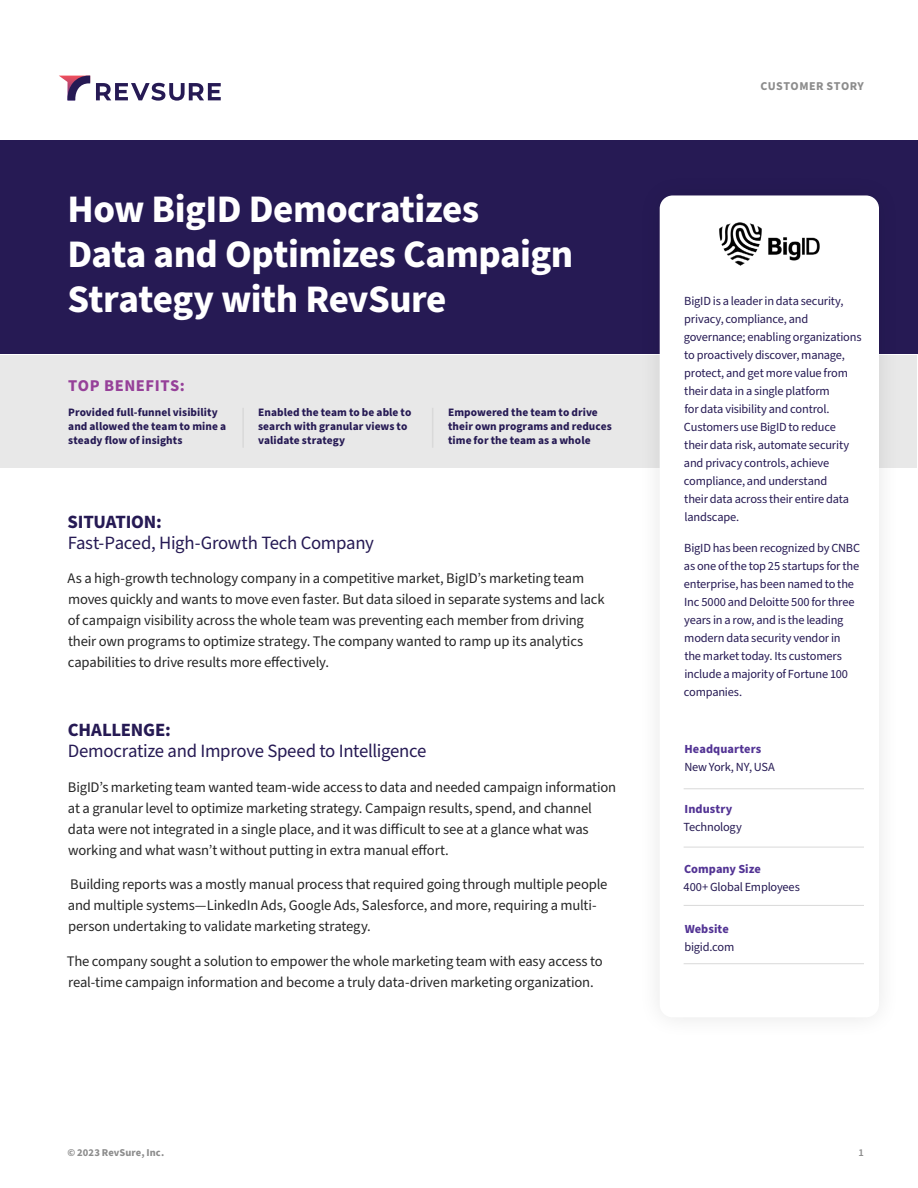
<style>
.page{position:relative;width:918px;height:1188px;background:#fff}
.page>*{position:absolute;margin:0;border:0;box-sizing:border-box;transform-origin:0 0}
.t1{font:700 39px/45px "Source Sans Pro";letter-spacing:-.015em;color:#fff}
.t2{font:18.75px "Source Sans Pro";letter-spacing:-.02em;color:#261a54}
.t3{font:700 18.75px "Source Sans Pro";letter-spacing:-.01em;color:#261a54}
.t4{font:700 16.5px "Source Sans Pro";letter-spacing:.035em;color:#964099}
.t5{font:14.7px/21px "Source Sans Pro";letter-spacing:-.015em;color:#262626}
.t6{font:12.3px/18px "Source Sans Pro";letter-spacing:-.015em;color:#261a54}
.t7{font:700 12.3px "Source Sans Pro";letter-spacing:.005em;color:#523394}
.t8{font:700 12px "Source Sans Pro";letter-spacing:.045em;color:#8c8c8c}
.t9{font:700 11.4px/14.2px "Source Sans Pro";letter-spacing:.005em;color:#261a54}
.t10{font:700 10.5px "Source Sans Pro";letter-spacing:.01em;color:#8c8c8c}
.t11{font:600 10.5px "Source Sans Pro";color:#8c8c8c}
</style>
<div class="page">
<div style="left:1px;top:355px;width:916px;height:113px;background:#e8e8e8"></div>
<div style="left:0;top:140px;width:918px;height:214px;background:#261a54"></div>
<div style="left:637px;top:172px;width:265px;height:868px;background:#000;opacity:.1"></div>
<div style="left:660px;top:195px;width:219px;height:822px;background:#fff;border-radius:13px"></div>
<svg style="left:96px;top:83px;width:125px;height:18px"></svg>
<svg style="left:59px;top:76px;width:31px;height:24px"></svg>
<img style="left:719px;top:222px;width:101px;height:44px">
<hr style="left:684px;top:963px;width:180px;height:1px;background:#d9d9d9">
<hr style="left:684px;top:788px;width:180px;height:1px;background:#d9d9d9">
<hr style="left:684px;top:847px;width:180px;height:1px;background:#d9d9d9">
<hr style="left:684px;top:905px;width:180px;height:1px;background:#d9d9d9">
<hr style="left:242px;top:408px;width:2px;height:40px;background:#d9d9d9">
<hr style="left:432px;top:408px;width:1px;height:40px;background:#d9d9d9">
<h1 class="t1" style="left:68px;top:188px;width:507px">How BigID Democratizes<br>Data and Optimizes Campaign<br>Strategy with RevSure</h1>
<p class="t4" style="left:68px;top:375px;width:118px">TOP BENEFITS:</p>
<p class="t9" style="left:68px;top:405px;width:159px">Provided full-funnel visibility and allowed the team to mine a steady flow of insights</p>
<p class="t9" style="left:258px;top:405px;width:155px">Enabled the team to be able to search with granular views to validate strategy</p>
<p class="t9" style="left:448px;top:405px;width:165px">Empowered the team to drive their own programs and reduces time for the team as a whole</p>
<p class="t3" style="left:68px;top:509px;width:96px">SITUATION:</p>
<p class="t2" style="left:68px;top:530px;width:308px">Fast-Paced, High-Growth Tech Company</p>
<p class="t5" style="left:68px;top:569px;width:539px">As a high-growth technology company in a competitive market, BigID’s marketing team moves quickly and wants to move even faster. But data siloed in separate systems and lack of campaign visibility across the whole team was preventing each member from driving their own programs to optimize strategy. The company wanted to ramp up its analytics capabilities to drive results more effectively.</p>
<p class="t3" style="left:68px;top:717px;width:105px">CHALLENGE:</p>
<p class="t2" style="left:68px;top:739px;width:360px">Democratize and Improve Speed to Intelligence</p>
<p class="t5" style="left:68px;top:777px;width:550px">BigID’s marketing team wanted team-wide access to data and needed campaign information at a granular level to optimize marketing strategy. Campaign results, spend, and channel data were not integrated in a single place, and it was difficult to see at a glance what was working and what wasn’t without putting in extra manual effort.</p>
<p class="t5" style="left:68px;top:875px;width:541px">Building reports was a mostly manual process that required going through multiple people and multiple systems—LinkedIn Ads, Google Ads, Salesforce, and more, requiring a multi&shy;person undertaking to validate marketing strategy.</p>
<p class="t5" style="left:67px;top:951px;width:537px">The company sought a solution to empower the whole marketing team with easy access to real-time campaign information and become a truly data-driven marketing organization.</p>
<p class="t10" style="left:68px;top:1145px;width:98px">© 2023 RevSure, Inc.</p>
<p class="t8" style="left:760px;top:78px;width:105px">CUSTOMER STORY</p>
<p class="t6" style="left:684px;top:292px;width:179px">BigID is a leader in data security, privacy, compliance, and governance; enabling organizations to proactively discover, manage, protect, and get more value from their data in a single platform<br>for data visibility and control.<br>Customers use BigID to reduce their data risk, automate security and privacy controls, achieve compliance, and understand<br>their data across their entire data landscape.</p>
<p class="t6" style="left:684px;top:539px;width:178px">BigID has been recognized by CNBC as one of the top 25 startups for the enterprise, has been named to the<br>Inc 5000 and Deloitte 500 for three years in a row, and is the leading modern data security vendor in<br>the market today. Its customers include a majority of Fortune 100 companies.</p>
<p class="t7" style="left:685px;top:741px;width:78px">Headquarters</p>
<p class="t6" style="left:684px;top:758px;width:92px">New York, NY, USA</p>
<p class="t7" style="left:685px;top:801px;width:49px">Industry</p>
<p class="t6" style="left:683px;top:818px;width:60px">Technology</p>
<p class="t7" style="left:684px;top:861px;width:78px">Company Size</p>
<p class="t6" style="left:684px;top:878px;width:118px">400+ Global Employees</p>
<p class="t7" style="left:685px;top:921px;width:46px">Website</p>
<p class="t6" style="left:684px;top:938px;width:51px">bigid.com</p>
<p class="t11" style="left:859px;top:1145px;width:7px">1</p>
</div>
